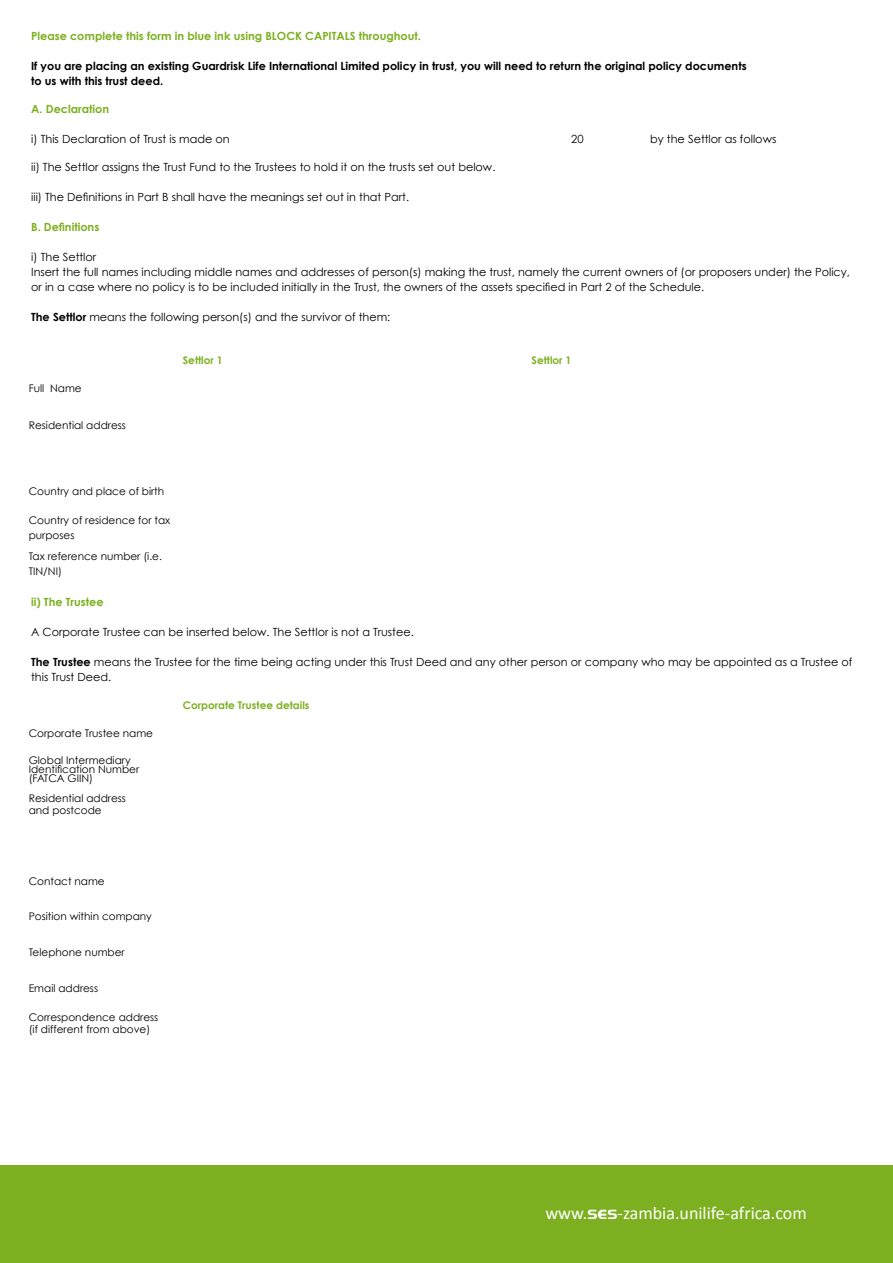
<style>
.page{position:relative;width:893px;height:1263px;background:#fff}
.page>*{position:absolute;margin:0;border:0;box-sizing:border-box;transform-origin:0 0}
.t1{font:18px "Calibri";color:#fff}
.t2{font:11.25px/15px "Century Gothic";color:#000}
.t3{font:700 11.25px/15px "Century Gothic";color:#000}
.t4{font:700 11.25px "Century Gothic";color:#7db021}
.t5{font:10.5px/12px "Century Gothic";color:#000}
.t6{font:700 10.5px "Century Gothic";color:#7db021}
.s1{font-weight:700}
.s2{font-family:"Denmark"}
</style>
<div class="page">
<div style="left:0;top:1165px;width:893px;height:98px;background:#7db021"></div>
<p class="t4" style="left:31px;top:29px;width:391px">Please complete this form in blue ink using BLOCK CAPITALS throughout.</p>
<p class="t3" style="left:31px;top:58px;width:717px">If you are placing an existing Guardrisk Life International Limited policy in trust, you will need to return the original policy documents to us with this trust deed.</p>
<p class="t4" style="left:31px;top:101px;width:80px">A. Declaration</p>
<p class="t2" style="left:31px;top:131px;width:200px">i) This Declaration of Trust is made on</p>
<p class="t2" style="left:571px;top:131px;width:14px">20</p>
<p class="t2" style="left:650px;top:131px;width:128px">by the Settlor as follows</p>
<p class="t2" style="left:31px;top:159px;width:466px">ii) The Settlor assigns the Trust Fund to the Trustees to hold it on the trusts set out below.</p>
<p class="t2" style="left:31px;top:189px;width:379px">iii) The Definitions in Part B shall have the meanings set out in that Part.</p>
<p class="t4" style="left:31px;top:219px;width:70px">B. Definitions</p>
<p class="t2" style="left:31px;top:249px;width:820px">i) The Settlor<br>Insert the full names including middle names and addresses of person(s) making the trust, namely the current owners of (or proposers under) the Policy, or in a case where no policy is to be included initially in the Trust, the owners of the assets specified in Part 2 of the Schedule.</p>
<p class="t2" style="left:31px;top:309px;width:361px"><span class="s1">The Settlor</span> means the following person(s) and the survivor of them:</p>
<p class="t5" style="left:29px;top:382px;width:55px">Full Name</p>
<p class="t5" style="left:29px;top:419px;width:99px">Residential address</p>
<p class="t6" style="left:183px;top:354px;width:41px">Settlor 1</p>
<p class="t5" style="left:29px;top:485px;width:137px">Country and place of birth</p>
<p class="t5" style="left:29px;top:512px;width:143px;line-height:15px">Country of residence for tax purposes</p>
<p class="t5" style="left:29px;top:548px;width:135px;line-height:15px">Tax reference number (i.e.<br>TIN/NI)</p>
<p class="t6" style="left:532px;top:354px;width:41px">Settlor 1</p>
<p class="t4" style="left:31px;top:595px;width:74px">ii) The Trustee</p>
<p class="t2" style="left:31px;top:625px;width:384px">A Corporate Trustee can be inserted below. The Settlor is not a Trustee.</p>
<p class="t2" style="left:31px;top:655px;width:823px"><span class="s1">The Trustee</span> means the Trustee for the time being acting under this Trust Deed and any other person or company who may be appointed as a Trustee of this Trust Deed.</p>
<p class="t5" style="left:29px;top:727px;width:126px">Corporate Trustee name</p>
<p class="t5" style="left:29px;top:755px;width:112px;line-height:9px">Global Intermediary<br>Identification Number (FATCA GIIN)</p>
<p class="t5" style="left:29px;top:792px;width:99px">Residential address and postcode</p>
<p class="t5" style="left:29px;top:875px;width:78px">Contact name</p>
<p class="t5" style="left:29px;top:910px;width:125px">Position within company</p>
<p class="t5" style="left:29px;top:946px;width:98px">Telephone number</p>
<p class="t5" style="left:29px;top:981px;width:71px">Email address</p>
<p class="t5" style="left:29px;top:1011px;width:131px">Correspondence address (if different from above)</p>
<p class="t6" style="left:183px;top:698px;width:128px">Corporate Trustee details</p>
<h1 class="t1" style="left:545px;top:1201px;width:263px">www.<span class="s2">ses</span>-zambia.unilife-africa.com</h1>
</div>
